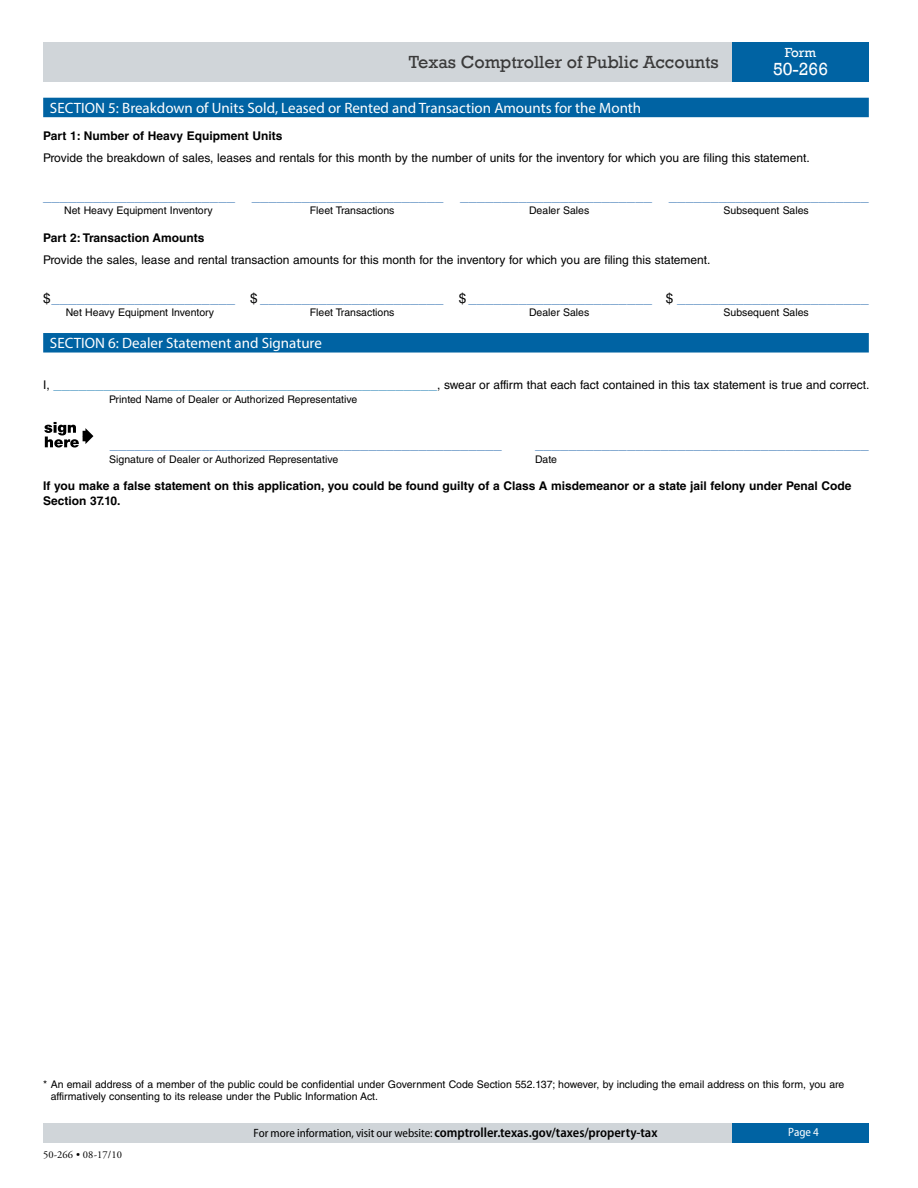
<style>
.page{position:relative;width:918px;height:1188px;background:#fff}
.page>*{position:absolute;margin:0;border:0;box-sizing:border-box;transform-origin:0 0}
.t1{font:18px "Rockwell";color:#3a3a3a}
.t2{font:18px "Rockwell";color:#fff}
.t3{font:15px "Helvetica LT Std";color:#6594c5}
.Divider_Bar{font:15px "Myriad Pro";color:#fff}
.Body_text{font:15px "Helvetica LT Std";color:#5fa3c9}
.t4{font:600 semi-condensed 13.5px "Myriad Pro";color:#000}
.t5{font:13.5px "Rockwell";color:#fff}
.Body_text-2{font:12px "Helvetica LT Std";color:#000}
.Body_text-3{font:700 12px/14.4px "Helvetica LT Std";color:#000}
.t6{font:semi-condensed 12px "Myriad Pro";color:#fff}
.Footer__First_Row{font:10.5px/12.6px "Helvetica LT Std";color:#000}
.t7{font:10.5px "Adobe Garamond Pro";letter-spacing:.01em;color:#000}
.s1{font-size:13.5px;color:#000}
.s2{font-size:12px;color:#000}
.s3{font-weight:400;font-size:12px}
</style>
<div class="page">
<div style="left:43px;top:42px;width:689px;height:39px;background:#d0d5d9"></div>
<div style="left:732px;top:42px;width:137px;height:39px;background:#0063a3"></div>
<div style="left:43px;top:1123px;width:689px;height:19px;background:#d0d5d9"></div>
<div style="left:732px;top:1123px;width:137px;height:19px;background:#0063a3"></div>
<div style="left:43px;top:98px;width:826px;height:19px;background:#0063a3"></div>
<div style="left:43px;top:333px;width:826px;height:20px;background:#0063a3"></div>
<hr style="left:83px;top:431px;width:4px;height:10px;background:#000">
<svg style="left:85px;top:428px;width:8px;height:16px"></svg>
<svg style="left:44px;top:422px;width:35px;height:26px"></svg>
<h1 class="t1" style="left:409px;top:51px;width:311px">Texas Comptroller of Public Accounts</h1>
<p class="t5" style="left:785px;top:45px;width:33px">Form</p>
<h1 class="t2" style="left:773px;top:59px;width:57px">50-266</h1>
<h2 class="Divider_Bar" style="left:50px;top:98px;width:593px">SECTION 5: Breakdown of Units Sold, Leased or Rented and Transaction Amounts for the Month</h2>
<p class="Body_text-3" style="left:43px;top:129px;width:241px">Part 1: Number of Heavy Equipment Units</p>
<p class="Body_text-2" style="left:43px;top:150px;width:768px">Provide the breakdown of sales, leases and rentals for this month by the number of units for the inventory for which you are filing this statement.</p>
<h2 class="t3" style="left:43px;top:187px;width:827px">_______________________ _______________________ _______________________ ________________________</h2>
<p class="Footer__First_Row" style="left:64px;top:204px;width:150px">Net Heavy Equipment Inventory</p>
<p class="Footer__First_Row" style="left:310px;top:204px;width:86px">Fleet Transactions</p>
<p class="Footer__First_Row" style="left:529px;top:204px;width:62px">Dealer Sales</p>
<p class="Footer__First_Row" style="left:724px;top:204px;width:87px">Subsequent Sales</p>
<p class="Body_text-3" style="left:43px;top:231px;width:163px">Part 2: Transaction Amounts</p>
<p class="Body_text-2" style="left:43px;top:252px;width:669px">Provide the sales, lease and rental transaction amounts for this month for the inventory for which you are filing this statement.</p>
<h2 class="t3" style="left:43px;top:289px;width:827px"><span class="s1">$</span>______________________ <span class="s1">$</span> ______________________ <span class="s1">$</span> ______________________ <span class="s1">$</span> _______________________</h2>
<p class="Footer__First_Row" style="left:66px;top:306px;width:150px">Net Heavy Equipment Inventory</p>
<p class="Footer__First_Row" style="left:310px;top:306px;width:86px">Fleet Transactions</p>
<p class="Footer__First_Row" style="left:529px;top:306px;width:62px">Dealer Sales</p>
<p class="Footer__First_Row" style="left:724px;top:306px;width:87px">Subsequent Sales</p>
<h2 class="Divider_Bar" style="left:50px;top:334px;width:273px">SECTION 6: Dealer Statement and Signature</h2>
<p class="Body_text" style="left:43px;top:375px;width:395px"><span class="s2">I,</span> ______________________________________________</p>
<p class="Body_text-2" style="left:437px;top:378px;width:434px">, swear or affirm that each fact contained in this tax statement is true and correct.</p>
<p class="Footer__First_Row" style="left:109px;top:393px;width:250px">Printed Name of Dealer or Authorized Representative</p>
<h2 class="t3" style="left:110px;top:435px;width:393px">_______________________________________________</h2>
<h2 class="t3" style="left:535px;top:435px;width:335px">________________________________________</h2>
<p class="Footer__First_Row" style="left:109px;top:453px;width:230px">Signature of Dealer or Authorized Representative</p>
<p class="Footer__First_Row" style="left:535px;top:453px;width:23px">Date</p>
<p class="Body_text-3" style="left:43px;top:479px;width:810px">If you make a false statement on this application, you could be found guilty of a Class A misdemeanor or a state jail felony under Penal Code<br>Section 37.10.</p>
<p class="Footer__First_Row" style="left:51px;top:1078px;width:795px;text-indent:-8px">* An email address of a member of the public could be confidential under Government Code Section 552.137; however, by including the email address on this form, you are affirmatively consenting to its release under the Public Information Act.</p>
<p class="t7" style="left:43px;top:1149px;width:80px">50-266 • 08-17/10</p>
<p class="t4" style="left:254px;top:1125px;width:405px"><span class="s3">For more information, visit our website:</span> comptroller.texas.gov/taxes/property-tax</p>
<p class="t6" style="left:788px;top:1126px;width:32px">Page 4</p>
</div>
